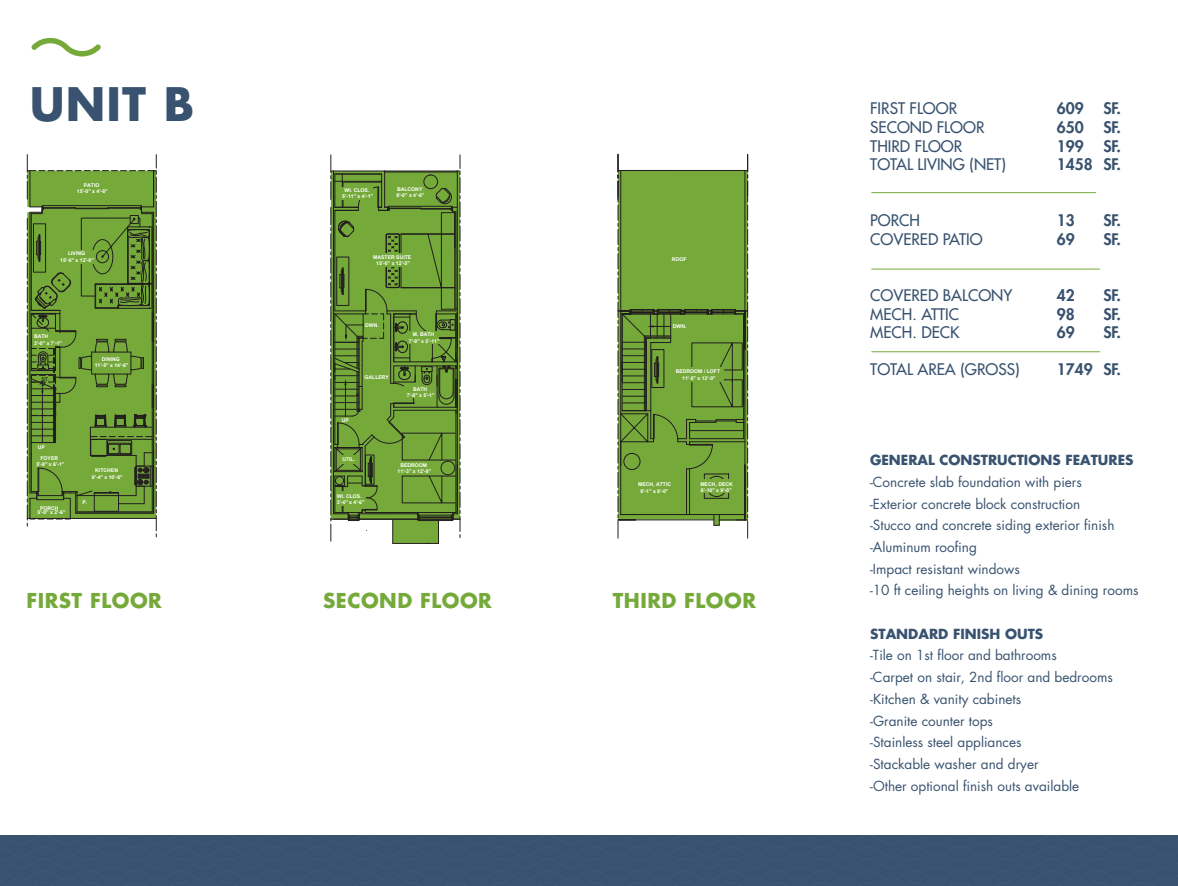
<style>
.page{position:relative;width:1178px;height:886px;background:#fff}
.page>*{position:absolute;margin:0;border:0;box-sizing:border-box;transform-origin:0 0}
.t1{font:700 44.88px "Futura Std";color:#38526f}
.t2{font:700 20px "Futura Std";letter-spacing:.025em;color:#75aa3a}
.t3{font:500 15.5px "Futura Std";color:#38526f}
.t4{font:800 15.5px "Futura Std";color:#38526f}
.t5{font:13.5px/21.8px "Futura Std";color:#38526f}
.t6{font:700 13.5px "Futura Std";color:#38526f}
.t7{font:5.25px "Arial Unicode MS";color:#050604}
.t8{font:700 5.12px/6.4px "Arial";color:#fff;text-align:center}
</style>
<div class="page">
<div style="left:0;top:835px;width:1177px;height:51px;background:#38526f"></div>
<svg style="left:31px;top:38px;width:70px;height:18px"></svg>
<svg style="left:27px;top:155px;width:130px;height:382px;background:#739a47"></svg>
<div style="left:33px;top:333px;width:31px;height:12px;background:#75aa3a"></div>
<svg style="left:330px;top:155px;width:130px;height:389px;background:#729946"></svg>
<div style="left:423px;top:175px;width:15px;height:14px;border:1px solid #211e1e;border-radius:50%"></div>
<hr style="left:343px;top:182px;width:38px;height:1px;background:#211e1e">
<hr style="left:335px;top:181px;width:46px;height:1px;background:#211e1e">
<div style="left:404px;top:386px;width:31px;height:12px;background:#75aa3a"></div>
<div style="left:408px;top:331px;width:31px;height:13px;background:#75aa3a"></div>
<div style="left:372px;top:254px;width:42px;height:13px;background:#75aa3a"></div>
<div style="left:340px;top:187px;width:33px;height:13px;background:#75aa3a"></div>
<div style="left:336px;top:491px;width:29px;height:14px;background:#75aa3a"></div>
<div style="left:397px;top:462px;width:36px;height:12px;background:#75aa3a"></div>
<div style="left:339px;top:455px;width:18px;height:8px;background:#75aa3a"></div>
<svg style="left:617px;top:154px;width:131px;height:384px;background:#79a349"></svg>
<div style="left:673px;top:367px;width:50px;height:15px;background:#75aa3a"></div>
<div style="left:693px;top:479px;width:47px;height:14px;background:#75aa3a"></div>
<hr style="left:871px;top:192px;width:224px;height:1px;background:#75aa3a">
<hr style="left:871px;top:269px;width:228px;height:1px;background:#75aa3a">
<hr style="left:871px;top:351px;width:228px;height:1px;background:#75aa3a">
<h1 class="t1" style="left:30px;top:74px;width:166px">UNIT B</h1>
<p class="t8" style="left:77px;top:182px;width:32px">PATIO<br>15'-0" x 4'-6"</p>
<p class="t8" style="left:60px;top:250px;width:35px">LIVING<br>15'-0" x 12'-0"</p>
<p class="t8" style="left:34px;top:333px;width:30px;line-height:6.8px;text-align:left">BATH<br>3'-0" x 7'-1"</p>
<p class="t7" style="left:41px;top:375px;width:10px">ST.</p>
<p class="t8" style="left:95px;top:356px;width:35px">DINING<br>11'-5" x 14'-6"</p>
<p class="t8" style="left:38px;top:444px;width:9px">UP</p>
<p class="t8" style="left:36px;top:455px;width:29px">FOYER<br>5'-8" x 6'-1"</p>
<p class="t8" style="left:40px;top:505px;width:20px">PORCH</p>
<p class="t8" style="left:38px;top:509px;width:29px">5'-0" x 2'-6"</p>
<p class="t8" style="left:92px;top:468px;width:32px">KITCHEN<br>9'-4" x 10'-6"</p>
<p class="t8" style="left:82px;top:499px;width:6px">P.</p>
<p class="t8" style="left:342px;top:187px;width:32px">WI. CLOS.<br>5'-11" x 4'-1"</p>
<p class="t8" style="left:396px;top:186px;width:29px;text-align:left">BALCONY<br>9'-0" x 4'-6"</p>
<p class="t8" style="left:373px;top:254px;width:40px">MASTER SUITE<br>15'-0" x 12'-5"</p>
<p class="t8" style="left:365px;top:323px;width:15px">DWN.</p>
<p class="t8" style="left:342px;top:417px;width:9px">UP</p>
<p class="t8" style="left:364px;top:374px;width:26px">GALLERY</p>
<p class="t8" style="left:409px;top:331px;width:32px">M. BATH<br>7'-8" x 5'-11"</p>
<p class="t8" style="left:407px;top:386px;width:29px">BATH<br>7'-8" x 5'-1"</p>
<p class="t8" style="left:342px;top:456px;width:14px">UTIL.</p>
<p class="t8" style="left:337px;top:493px;width:29px;text-align:left">WI. CLOS.<br>3'-4" x 4'-6"</p>
<p class="t8" style="left:397px;top:462px;width:35px">BEDROOM<br>11'-3" x 12'-8"</p>
<p class="t8" style="left:672px;top:256px;width:16px">ROOF</p>
<p class="t8" style="left:673px;top:323px;width:15px">DWN.</p>
<p class="t8" style="left:675px;top:368px;width:46px">BEDROOM / LOFT<br>11'-5" x 13'-0"</p>
<p class="t8" style="left:638px;top:481px;width:35px">MECH, ATTIC<br>8'-1" x 9'-0"</p>
<p class="t8" style="left:700px;top:481px;width:34px;text-align:left">MECH, DECK<br>6'-10" x 9'-0"</p>
<h2 class="t2" style="left:26px;top:587px;width:137px">FIRST FLOOR</h2>
<h2 class="t2" style="left:323px;top:587px;width:170px">SECOND FLOOR</h2>
<h2 class="t2" style="left:612px;top:587px;width:145px">THIRD FLOOR</h2>
<p class="t3" style="left:870px;top:99px;width:88px">FIRST FLOOR</p>
<p class="t4" style="left:1056px;top:99px;width:28px">609</p>
<p class="t4" style="left:1103px;top:99px;width:19px">SF.</p>
<p class="t3" style="left:870px;top:118px;width:116px">SECOND FLOOR</p>
<p class="t4" style="left:1056px;top:118px;width:28px">650</p>
<p class="t4" style="left:1103px;top:118px;width:19px">SF.</p>
<p class="t3" style="left:870px;top:136px;width:93px">THIRD FLOOR</p>
<p class="t4" style="left:1056px;top:136px;width:28px">199</p>
<p class="t4" style="left:1103px;top:136px;width:19px">SF.</p>
<p class="t3" style="left:870px;top:155px;width:137px">TOTAL LIVING (NET)</p>
<p class="t4" style="left:1056px;top:155px;width:66px">1458 SF.</p>
<p class="t3" style="left:870px;top:211px;width:51px">PORCH</p>
<p class="t4" style="left:1056px;top:211px;width:19px">13</p>
<p class="t4" style="left:1103px;top:211px;width:19px">SF.</p>
<p class="t3" style="left:870px;top:230px;width:114px">COVERED PATIO</p>
<p class="t4" style="left:1056px;top:229px;width:19px">69</p>
<p class="t4" style="left:1103px;top:229px;width:19px">SF.</p>
<p class="t3" style="left:870px;top:285px;width:143px">COVERED BALCONY</p>
<p class="t4" style="left:1056px;top:285px;width:19px">42</p>
<p class="t4" style="left:1103px;top:285px;width:19px">SF.</p>
<p class="t3" style="left:870px;top:304px;width:90px">MECH. ATTIC</p>
<p class="t4" style="left:1056px;top:304px;width:19px">98</p>
<p class="t4" style="left:1103px;top:304px;width:19px">SF.</p>
<p class="t3" style="left:870px;top:323px;width:91px">MECH. DECK</p>
<p class="t4" style="left:1056px;top:323px;width:19px">69</p>
<p class="t4" style="left:1103px;top:323px;width:19px">SF.</p>
<p class="t3" style="left:870px;top:360px;width:151px">TOTAL AREA (GROSS)</p>
<p class="t4" style="left:1056px;top:360px;width:66px">1749 SF.</p>
<p class="t6" style="left:870px;top:451px;width:265px">GENERAL CONSTRUCTIONS FEATURES</p>
<p class="t5" style="left:870px;top:471px;width:270px">-Concrete slab foundation with piers<br>-Exterior concrete block construction<br>-Stucco and concrete siding exterior finish -Aluminum roofing<br>-Impact resistant windows<br>-10 ft ceiling heights on living &amp; dining rooms</p>
<p class="t6" style="left:870px;top:625px;width:175px">STANDARD FINISH OUTS</p>
<p class="t5" style="left:870px;top:645px;width:244px">-Tile on 1st floor and bathrooms<br>-Carpet on stair, 2nd floor and bedrooms -Kitchen &amp; vanity cabinets<br>-Granite counter tops<br>-Stainless steel appliances<br>-Stackable washer and dryer<br>-Other optional finish outs available</p>
</div>
